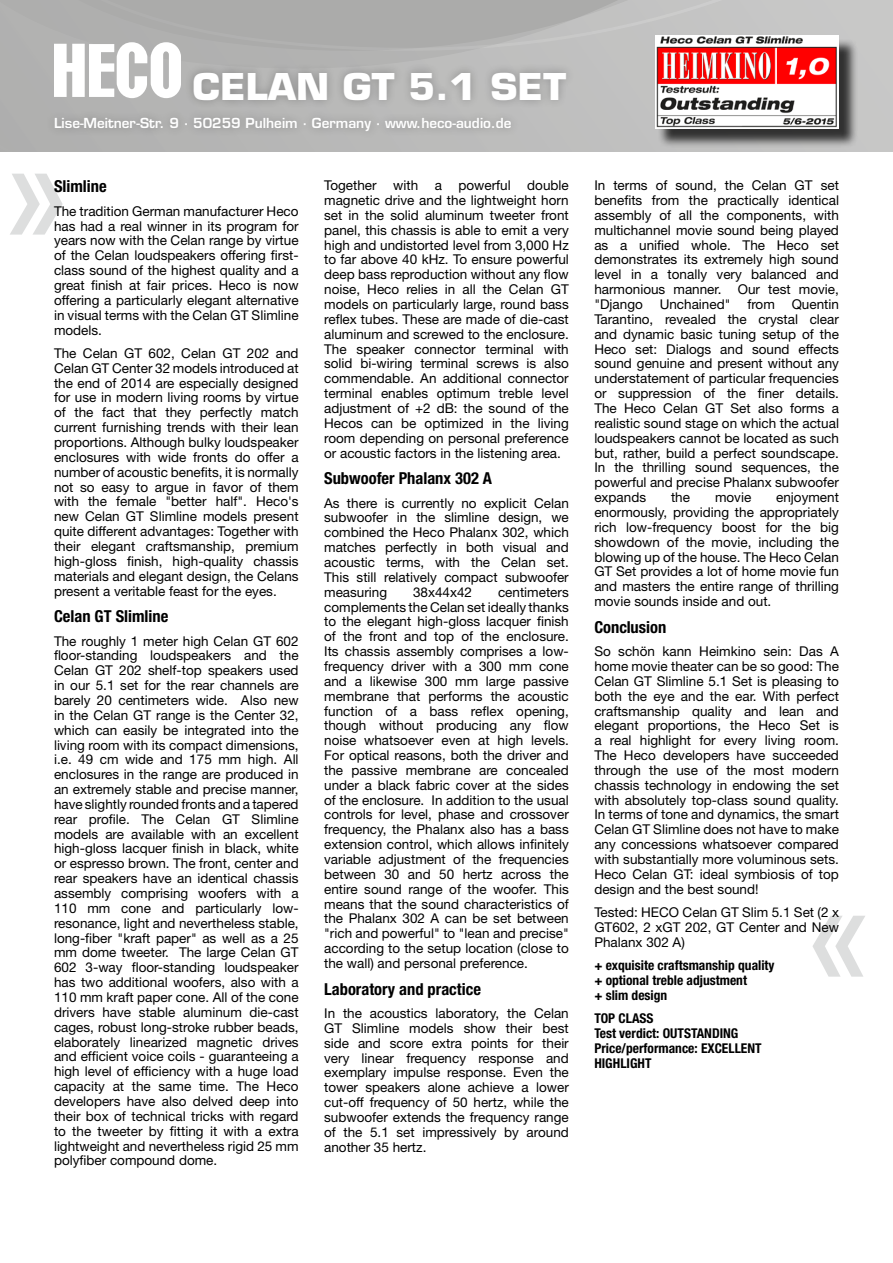
<style>
.page{position:relative;width:893px;height:1263px;background:#fff}
.page>*{position:absolute;margin:0;border:0;box-sizing:border-box;transform-origin:0 0}
.t1{font:700 36px "Eurostile LT Std";color:#fff;scale:1.06 1}
.t2{font:700 condensed 16.5px "Helvetica Neue LT Std";color:#000}
.t3{font:13.5px/14.9px "Helvetica Neue LT Std";color:#000;text-align:justify}
.t4{font:700 condensed 13.5px/14.9px "Helvetica Neue LT Std";color:#000}
.t5{font:600 13.5px "Eurostile LT Std";color:#fff}
</style>
<div class="page">
<svg style="left:0;top:0;width:893px;height:174px"></svg>
<div style="left:45px;top:109px;width:475px;height:31px;background:#b2b2b1"></div>
<div style="left:184px;top:63px;width:392px;height:46px;background:#000;opacity:.25"></div>
<svg style="left:54px;top:42px;width:127px;height:56px"></svg>
<svg style="left:10px;top:174px;width:53px;height:61px"></svg>
<svg style="left:812px;top:916px;width:53px;height:61px"></svg>
<div style="left:657px;top:38px;width:201px;height:110px;background:#000;opacity:.75"></div>
<img style="left:655px;top:36px;width:184px;height:93px">
<h1 class="t1" style="left:192px;top:64px;width:306px">CELAN GT 5.1 SET</h1>
<p class="t5" style="left:54px;top:115px;width:459px">Lise-Meitner-Str. 9 · 50259 Pulheim · Germany · www.heco-audio.de</p>
<p class="t2" style="left:54px;top:176px;width:54px">Slimline</p>
<p class="t3" style="left:54px;top:203px;width:246px">The tradition German manufacturer Heco has had a real winner in its program for years now with the Celan range by virtue of the Celan loudspeakers offering first&shy;class sound of the highest quality and a great finish at fair prices. Heco is now offering a particularly elegant alternative in visual terms with the Celan GT Slimline models.</p>
<p class="t3" style="left:54px;top:345px;width:246px">The Celan GT 602, Celan GT 202 and Celan GT Center 32 models introduced at the end of 2014 are especially designed for use in modern living rooms by virtue of the fact that they perfectly match current furnishing trends with their lean proportions. Although bulky loudspeaker enclosures with wide fronts do offer a number of acoustic benefits, it is normally not so easy to argue in favor of them with the female "better half". Heco's new Celan GT Slimline models present quite different advantages: Together with their elegant craftsmanship, premium high-gloss finish, high-quality chassis materials and elegant design, the Celans present a veritable feast for the eyes.</p>
<p class="t2" style="left:54px;top:606px;width:116px">Celan GT Slimline</p>
<p class="t3" style="left:54px;top:633px;width:246px">The roughly 1 meter high Celan GT 602 floor-standing loudspeakers and the Celan GT 202 shelf-top speakers used in our 5.1 set for the rear channels are barely 20 centimeters wide. Also new in the Celan GT range is the Center 32, which can easily be integrated into the living room with its compact dimensions, i.e. 49 cm wide and 175 mm high. All enclosures in the range are produced in an extremely stable and precise manner, have slightly rounded fronts and a tapered rear profile. The Celan GT Slimline models are available with an excellent high-gloss lacquer finish in black, white or espresso brown. The front, center and rear speakers have an identical chassis assembly comprising woofers with a 110 mm cone and particularly low&shy;resonance, light and nevertheless stable, long-fiber "kraft paper" as well as a 25 mm dome tweeter. The large Celan GT 602 3-way floor-standing loudspeaker has two additional woofers, also with a 110 mm kraft paper cone. All of the cone drivers have stable aluminum die-cast cages, robust long-stroke rubber beads, elaborately linearized magnetic drives and efficient voice coils - guaranteeing a high level of efficiency with a huge load capacity at the same time. The Heco developers have also delved deep into their box of technical tricks with regard to the tweeter by fitting it with a extra lightweight and nevertheless rigid 25 mm polyfiber compound dome.</p>
<p class="t3" style="left:324px;top:178px;width:246px">Together with a powerful double magnetic drive and the lightweight horn set in the solid aluminum tweeter front panel, this chassis is able to emit a very high and undistorted level from 3,000 Hz to far above 40 kHz. To ensure powerful deep bass reproduction without any flow noise, Heco relies in all the Celan GT models on particularly large, round bass reflex tubes. These are made of die-cast aluminum and screwed to the enclosure.<br>The speaker connector terminal with solid bi-wiring terminal screws is also commendable. An additional connector terminal enables optimum treble level adjustment of +2 dB: the sound of the Hecos can be optimized in the living room depending on personal preference or acoustic factors in the listening area.</p>
<p class="t2" style="left:324px;top:468px;width:169px">Subwoofer Phalanx 302 A</p>
<p class="t3" style="left:324px;top:495px;width:246px">As there is currently no explicit Celan subwoofer in the slimline design, we combined the Heco Phalanx 302, which matches perfectly in both visual and acoustic terms, with the Celan set.<br>This still relatively compact subwoofer measuring</p>
<p class="t3" style="left:324px;top:584px;width:246px;text-indent:174px">centimeters complements the Celan set ideally thanks to the elegant high-gloss lacquer finish of the front and top of the enclosure.<br>Its chassis assembly comprises a low&shy;frequency driver with a 300 mm cone and a likewise 300 mm large passive membrane that performs the acoustic function of a bass reflex opening, though without producing any flow noise whatsoever even at high levels.<br>For optical reasons, both the driver and the passive membrane are concealed under a black fabric cover at the sides of the enclosure. In addition to the usual controls for level, phase and crossover frequency, the Phalanx also has a bass extension control, which allows infinitely variable adjustment of the frequencies between 30 and 50 hertz across the entire sound range of the woofer. This means that the sound characteristics of the Phalanx 302 A can be set between "rich and powerful" to "lean and precise" according to the setup location (close to the wall) and personal preference.</p>
<p class="t2" style="left:324px;top:979px;width:158px">Laboratory and practice</p>
<p class="t3" style="left:324px;top:1005px;width:246px">In the acoustics laboratory, the Celan GT Slimline models show their best side and score extra points for their very linear frequency response and exemplary impulse response. Even the tower speakers alone achieve a lower cut-off frequency of 50 hertz, while the subwoofer extends the frequency range of the 5.1 set impressively by around another 35 hertz.</p>
<p class="t3" style="left:413px;top:584px;width:61px">38x44x42</p>
<p class="t3" style="left:594px;top:178px;width:246px">In terms of sound, the Celan GT set benefits from the practically identical assembly of all the components, with multichannel movie sound being played as a unified whole. The Heco set demonstrates its extremely high sound level in a tonally very balanced and harmonious manner. Our test movie, "Django Unchained" from Quentin Tarantino, revealed the crystal clear and dynamic basic tuning setup of the Heco set: Dialogs and sound effects sound genuine and present without any understatement of particular frequencies or suppression of the finer details.<br>The Heco Celan GT Set also forms a realistic sound stage on which the actual loudspeakers cannot be located as such but, rather, build a perfect soundscape.<br>In the thrilling sound sequences, the powerful and precise Phalanx subwoofer expands</p>
<p class="t3" style="left:594px;top:490px;width:246px;text-indent:182px">enjoyment enormously, providing the appropriately rich low-frequency boost for the big showdown of the movie, including the blowing up of the house. The Heco Celan GT Set provides a lot of home movie fun and masters the entire range of thrilling movie sounds inside and out.</p>
<p class="t2" style="left:594px;top:617px;width:74px">Conclusion</p>
<p class="t3" style="left:594px;top:644px;width:246px">So schön kann Heimkino sein: Das A home movie theater can be so good: The Celan GT Slimline 5.1 Set is pleasing to both the eye and the ear. With perfect craftsmanship quality and lean and elegant proportions, the Heco Set is a real highlight for every living room.<br>The Heco developers have succeeded through the use of the most modern chassis technology in endowing the set with absolutely top-class sound quality.<br>In terms of tone and dynamics, the smart Celan GT Slimline does not have to make any concessions whatsoever compared with substantially more voluminous sets.<br>Heco Celan GT: ideal symbiosis of top design and the best sound!</p>
<p class="t3" style="left:594px;top:905px;width:246px">Tested: HECO Celan GT Slim 5.1 Set (2 x GT602, 2 xGT 202, GT Center and New Phalanx 302 A)</p>
<p class="t4" style="left:594px;top:958px;width:182px">+ exquisite craftsmanship quality + optional treble adjustment<br>+ slim design</p>
<p class="t4" style="left:594px;top:1011px;width:169px">TOP CLASS<br>Test verdict: OUTSTANDING<br>Price/performance: EXCELLENT<br>HIGHLIGHT</p>
<p class="t3" style="left:671px;top:490px;width:21px">the</p>
<p class="t3" style="left:715px;top:490px;width:38px">movie</p>
</div>
